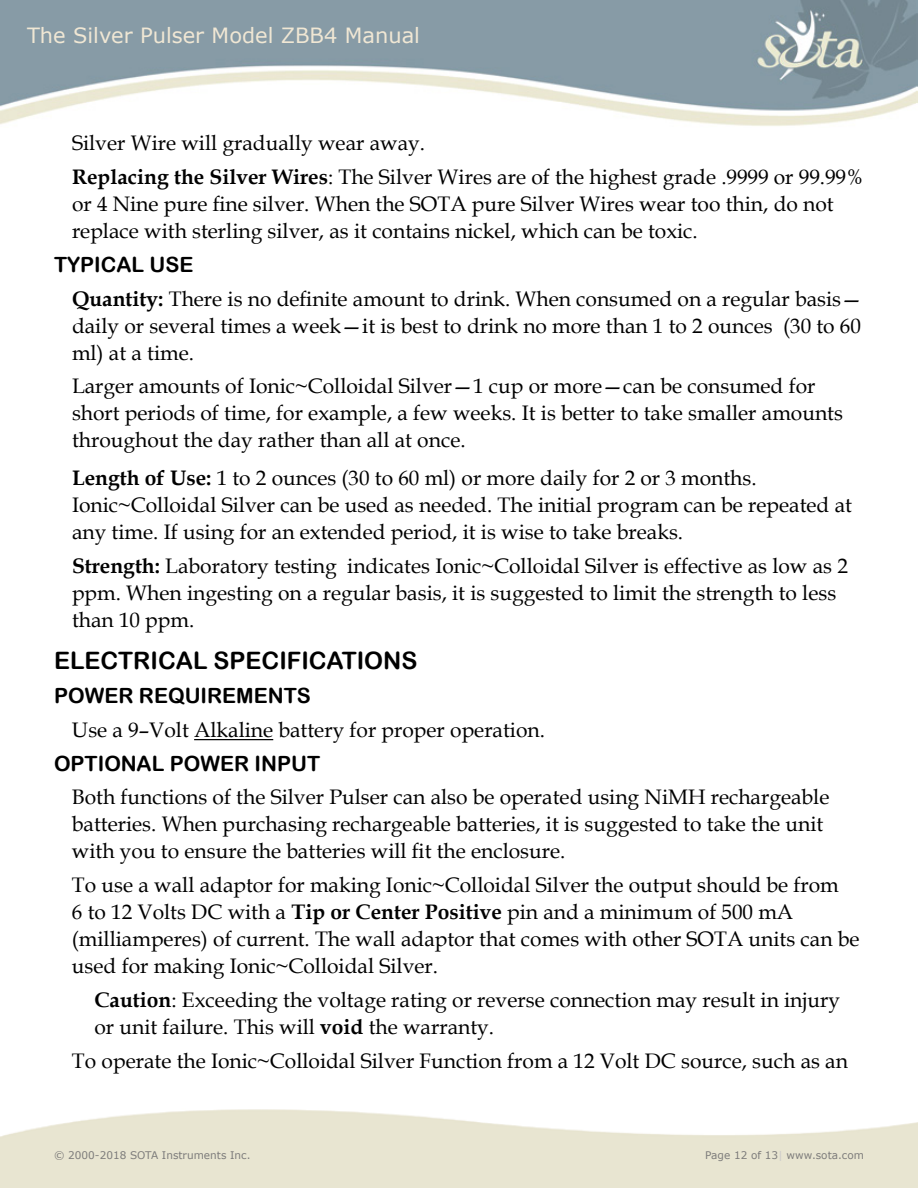
<style>
.page{position:relative;width:918px;height:1188px;background:#fff}
.page>*{position:absolute;margin:0;border:0;box-sizing:border-box;transform-origin:0 0}
.t1{font:24px "Arial Rounded MT Bold";color:#000}
.t2{font:21px/27px "Book Antiqua";color:#000}
.t3{font:21px "Arial Rounded MT Bold";color:#000}
.t4{font:21px "Verdana";color:#f0e7d4}
.t5{font:10.5px "Verdana";color:#7d7c7b}
.s1{font-weight:700}
.s2{color:#cbcaca}
</style>
<div class="page">
<img style="left:0;top:0;width:918px;height:126px">
<hr style="left:194px;top:739px;width:79px;height:1px;background:#000">
<p class="t4" style="left:27px;top:22px;width:395px">The Silver Pulser Model ZBB4 Manual</p>
<p class="t2" style="left:72px;top:126px;width:793px;line-height:33.8px">Silver Wire will gradually wear away.<br><span class="s1">Replacing the Silver Wires</span>: The Silver Wires are of the highest grade .9999 or 99.99%</p>
<p class="t2" style="left:72px;top:190px;width:763px">or 4 Nine pure fine silver. When the SOTA pure Silver Wires wear too thin, do not replace with sterling silver, as it contains nickel, which can be toxic.</p>
<p class="t3" style="left:54px;top:252px;width:141px">TYPICAL USE</p>
<p class="t2" style="left:72px;top:284px;width:792px;text-align:justify"><span class="s1">Quantity:</span> There is no definite amount to drink. When consumed on a regular basis— daily or several times a week—it is best to drink no more than 1 to 2 ounces (30 to 60 ml) at a time.</p>
<p class="t2" style="left:72px;top:372px;width:773px">Larger amounts of Ionic~Colloidal Silver—1 cup or more—can be consumed for short periods of time, for example, a few weeks. It is better to take smaller amounts throughout the day rather than all at once.</p>
<p class="t2" style="left:72px;top:464px;width:782px"><span class="s1">Length of Use:</span> 1 to 2 ounces (30 to 60 ml) or more daily for 2 or 3 months.<br>Ionic~Colloidal Silver can be used as needed. The initial program can be repeated at any time. If using for an extended period, it is wise to take breaks.</p>
<p class="t2" style="left:72px;top:552px;width:777px"><span class="s1">Strength:</span> Laboratory testing indicates Ionic~Colloidal Silver is effective as low as 2 ppm. When ingesting on a regular basis, it is suggested to limit the strength to less than 10 ppm.</p>
<p class="t1" style="left:54px;top:647px;width:365px">ELECTRICAL SPECIFICATIONS</p>
<p class="t3" style="left:54px;top:683px;width:258px">POWER REQUIREMENTS</p>
<p class="t2" style="left:72px;top:716px;width:475px">Use a 9–Volt Alkaline battery for proper operation.</p>
<p class="t3" style="left:54px;top:751px;width:268px">OPTIONAL POWER INPUT</p>
<p class="t2" style="left:72px;top:783px;width:759px">Both functions of the Silver Pulser can also be operated using NiMH rechargeable batteries. When purchasing rechargeable batteries, it is suggested to take the unit with you to ensure the batteries will fit the enclosure.</p>
<p class="t2" style="left:72px;top:871px;width:789px">To use a wall adaptor for making Ionic~Colloidal Silver the output should be from<br>6 to 12 Volts DC with a <span class="s1">Tip or Center Positive</span> pin and a minimum of 500 mA (milliamperes) of current. The wall adaptor that comes with other SOTA units can be used for making Ionic~Colloidal Silver.</p>
<p class="t2" style="left:94px;top:986px;width:747px"><span class="s1">Caution</span>: Exceeding the voltage rating or reverse connection may result in injury or unit failure. This will <span class="s1">void</span> the warranty.</p>
<p class="t2" style="left:72px;top:1047px;width:778px">To operate the Ionic~Colloidal Silver Function from a 12 Volt DC source, such as an</p>
<p class="t5" style="left:54px;top:1149px;width:198px">© 2000-2018 SOTA Instruments Inc.</p>
<p class="t5" style="left:705px;top:1149px;width:160px">Page 12 of 13<span class="s2">|</span> www.sota.com</p>
</div>
